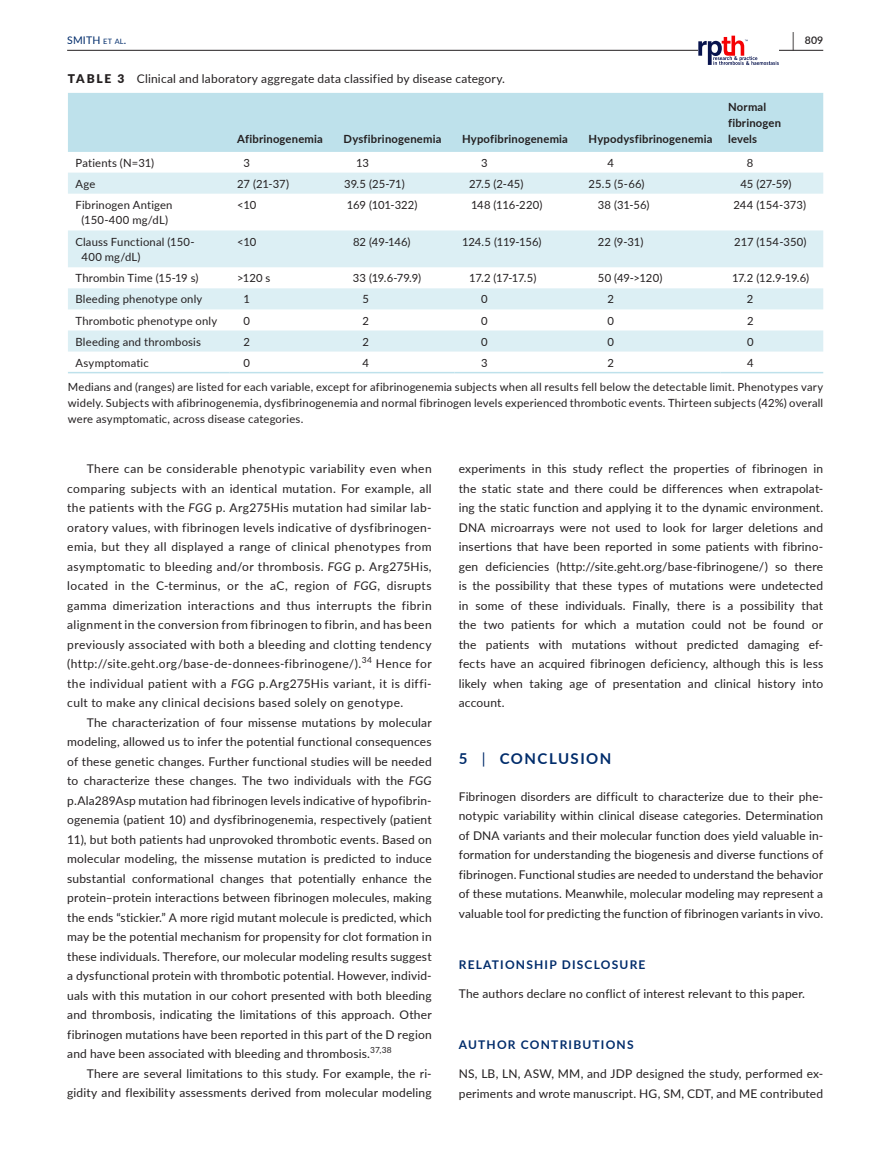
<style>
.page{position:relative;width:893px;height:1174px;background:#fff}
.page>*{position:absolute;margin:0;border:0;box-sizing:border-box;transform-origin:0 0}
.t1{font:600 19.5px "Lato";color:#231f20;scale:.48 1}
.t2{font:700 15px "Lato";letter-spacing:.1em;color:#002c6b}
.t3{font:12px/19.5px "Lato";letter-spacing:.015em;color:#231f20;text-align:justify}
.t4{font:700 12px "Lato";letter-spacing:.1em;color:#002c6b}
.t5{font:11.25px/15.8px "Lato";letter-spacing:.015em;color:#231f20;text-align:center}
.t6{font:700 11.25px/15.8px "Lato";letter-spacing:.02em;color:#231f20}
.t7{font:11.25px "Lato";letter-spacing:-.005em;color:#231f20}
.t8{font:10.5px "Lato";letter-spacing:.015em;color:#002c6b}
.t9{font:600 10.5px "Lato";color:#231f20}
.t10{font:8.4px "Lato";color:#231f20}
.s1{font-size:7.35px}
.s2{font-weight:900}
.s3{font-style:italic}
.s4{font-weight:400}
</style>
<div class="page">
<hr style="left:67px;top:50px;width:756px;height:1px;background:#231f20">
<svg style="left:698px;top:36px;width:81px;height:29px"></svg>
<div style="left:68px;top:93px;width:755px;height:59px;background:#bee1eb"></div>
<svg style="left:68px;top:173px;width:755px;height:178px;fill:#dceff4"></svg>
<hr style="left:68px;top:372px;width:162px;height:1px;background:#bee1eb">
<hr style="left:230px;top:372px;width:106px;height:1px;background:#bee1eb">
<hr style="left:336px;top:372px;width:118px;height:1px;background:#bee1eb">
<hr style="left:454px;top:372px;width:127px;height:1px;background:#bee1eb">
<hr style="left:581px;top:372px;width:139px;height:1px;background:#bee1eb">
<hr style="left:720px;top:372px;width:103px;height:1px;background:#bee1eb">
<h1 class="t1" style="left:792px;top:26px;width:7px">|</h1>
<p class="t8" style="left:67px;top:33px;width:61px">SMITH <span class="s1">et al</span>.</p>
<p class="t9" style="left:805px;top:33px;width:20px">809</p>
<p class="t3" style="left:68px;top:68px;width:439px"><span class="s2">TABLE 3</span> Clinical and laboratory aggregate data classified by disease category.</p>
<p class="t6" style="left:237px;top:130px;width:87px">Afibrinogenemia</p>
<p class="t6" style="left:343px;top:130px;width:99px">Dysfibrinogenemia</p>
<p class="t6" style="left:462px;top:130px;width:107px">Hypofibrinogenemia</p>
<p class="t6" style="left:589px;top:130px;width:126px">Hypodysfibrinogenemia</p>
<p class="t6" style="left:728px;top:99px;width:55px">Normal fibrinogen levels</p>
<p class="t5" style="left:75px;top:154px;width:80px">Patients (N=31)</p>
<p class="t5" style="left:244px;top:154px;width:8px">3</p>
<p class="t5" style="left:356px;top:154px;width:14px">13</p>
<p class="t5" style="left:481px;top:154px;width:8px">3</p>
<p class="t5" style="left:607px;top:154px;width:8px">4</p>
<p class="t5" style="left:747px;top:154px;width:8px">8</p>
<p class="t5" style="left:75px;top:175px;width:21px">Age</p>
<p class="t5" style="left:237px;top:175px;width:53px">27 (21-37)</p>
<p class="t5" style="left:344px;top:175px;width:62px">39.5 (25-71)</p>
<p class="t5" style="left:469px;top:175px;width:56px">27.5 (2-45)</p>
<p class="t5" style="left:589px;top:175px;width:57px">25.5 (5-66)</p>
<p class="t5" style="left:740px;top:175px;width:53px">45 (27-59)</p>
<p class="t5" style="left:75px;top:196px;width:99px">Fibrinogen Antigen (150-400 mg/dL)</p>
<p class="t5" style="left:237px;top:196px;width:21px">&lt;10</p>
<p class="t7" style="left:347px;top:197px;width:72px">169 (101-322)</p>
<p class="t5" style="left:471px;top:196px;width:73px">148 (116-220)</p>
<p class="t5" style="left:598px;top:196px;width:53px">38 (31-56)</p>
<p class="t5" style="left:734px;top:196px;width:74px">244 (154-373)</p>
<p class="t5" style="left:81px;top:233px;width:115px;text-align:left;text-indent:-6px">Clauss Functional (150-<br>400 mg/dL)</p>
<p class="t5" style="left:237px;top:233px;width:21px">&lt;10</p>
<p class="t5" style="left:353px;top:233px;width:59px">82 (49-146)</p>
<p class="t7" style="left:462px;top:233px;width:81px">124.5 (119-156)</p>
<p class="t5" style="left:598px;top:233px;width:47px">22 (9-31)</p>
<p class="t5" style="left:734px;top:233px;width:74px">217 (154-350)</p>
<p class="t5" style="left:75px;top:270px;width:125px">Thrombin Time (15-19 s)</p>
<p class="t5" style="left:237px;top:270px;width:35px">&gt;120 s</p>
<p class="t5" style="left:353px;top:270px;width:70px">33 (19.6-79.9)</p>
<p class="t5" style="left:469px;top:270px;width:69px">17.2 (17-17.5)</p>
<p class="t5" style="left:598px;top:270px;width:66px">50 (49-&gt;120)</p>
<p class="t5" style="left:732px;top:270px;width:79px">17.2 (12.9-19.6)</p>
<p class="t5" style="left:75px;top:291px;width:128px">Bleeding phenotype only</p>
<p class="t5" style="left:244px;top:291px;width:8px">1</p>
<p class="t5" style="left:362px;top:291px;width:8px">5</p>
<p class="t5" style="left:481px;top:291px;width:8px">0</p>
<p class="t5" style="left:607px;top:291px;width:8px">2</p>
<p class="t5" style="left:747px;top:291px;width:8px">2</p>
<p class="t5" style="left:75px;top:312px;width:143px">Thrombotic phenotype only</p>
<p class="t5" style="left:244px;top:312px;width:8px">0</p>
<p class="t5" style="left:362px;top:312px;width:8px">2</p>
<p class="t5" style="left:481px;top:312px;width:8px">0</p>
<p class="t5" style="left:607px;top:312px;width:8px">0</p>
<p class="t5" style="left:747px;top:312px;width:8px">2</p>
<p class="t5" style="left:75px;top:333px;width:127px">Bleeding and thrombosis</p>
<p class="t5" style="left:244px;top:333px;width:8px">2</p>
<p class="t5" style="left:362px;top:333px;width:8px">2</p>
<p class="t5" style="left:481px;top:333px;width:8px">0</p>
<p class="t5" style="left:608px;top:333px;width:8px">0</p>
<p class="t5" style="left:747px;top:333px;width:8px">0</p>
<p class="t5" style="left:75px;top:354px;width:75px">Asymptomatic</p>
<p class="t5" style="left:244px;top:354px;width:8px">0</p>
<p class="t5" style="left:362px;top:354px;width:8px">4</p>
<p class="t5" style="left:481px;top:354px;width:8px">3</p>
<p class="t5" style="left:608px;top:354px;width:8px">2</p>
<p class="t5" style="left:747px;top:354px;width:8px">4</p>
<p class="t5" style="left:68px;top:379px;width:757px;text-align:justify">Medians and (ranges) are listed for each variable, except for afibrinogenemia subjects when all results fell below the detectable limit. Phenotypes vary widely. Subjects with afibrinogenemia, dysfibrinogenemia and normal fibrinogen levels experienced thrombotic events. Thirteen subjects (42%) overall were asymptomatic, across disease categories.</p>
<p class="t3" style="left:67px;top:458px;width:366px;text-indent:20px">There can be considerable phenotypic variability even when comparing subjects with an identical mutation. For example, all the patients with the <span class="s3">FGG</span> p. Arg275His mutation had similar lab&shy;oratory values, with fibrinogen levels indicative of dysfibrinogen&shy;emia, but they all displayed a range of clinical phenotypes from asymptomatic to bleeding and/or thrombosis. <span class="s3">FGG</span> p. Arg275His, located in the C-terminus, or the aC, region of <span class="s3">FGG</span>, disrupts gamma dimerization interactions and thus interrupts the fibrin alignment in the conversion from fibrinogen to fibrin, and has been previously associated with both a bleeding and clotting tendency (http://site.geht.org/base-de-donnees-fibrinogene/).</p>
<p class="t10" style="left:362px;top:653px;width:12px">34</p>
<p class="t3" style="left:67px;top:653px;width:366px;text-indent:309px">Hence for the individual patient with a <span class="s3">FGG</span> p.Arg275His variant, it is diffi&shy;cult to make any clinical decisions based solely on genotype.</p>
<p class="t3" style="left:67px;top:712px;width:366px;text-indent:20px">The characterization of four missense mutations by molecular modeling, allowed us to infer the potential functional consequences of these genetic changes. Further functional studies will be needed to characterize these changes. The two individuals with the <span class="s3">FGG </span>p.Ala289Asp mutation had fibrinogen levels indicative of hypofibrin&shy;ogenemia (patient 10) and dysfibrinogenemia, respectively (patient 11), but both patients had unprovoked thrombotic events. Based on molecular modeling, the missense mutation is predicted to induce substantial conformational changes that potentially enhance the protein–protein interactions between fibrinogen molecules, making the ends “stickier.” A more rigid mutant molecule is predicted, which may be the potential mechanism for propensity for clot formation in these individuals. Therefore, our molecular modeling results suggest a dysfunctional protein with thrombotic potential. However, individ&shy;uals with this mutation in our cohort presented with both bleeding and thrombosis, indicating the limitations of this approach. Other fibrinogen mutations have been reported in this part of the D region and have been associated with bleeding and thrombosis.</p>
<p class="t10" style="left:370px;top:1043px;width:23px">37,38</p>
<p class="t3" style="left:67px;top:1063px;width:366px;text-align:right">There are several limitations to this study. For example, the ri&shy;gidity and flexibility assessments derived from molecular modeling</p>
<p class="t3" style="left:459px;top:458px;width:366px">experiments in this study reflect the properties of fibrinogen in the static state and there could be differences when extrapolat&shy;ing the static function and applying it to the dynamic environment.<br>DNA microarrays were not used to look for larger deletions and insertions that have been reported in some patients with fibrino&shy;gen deficiencies (http://site.geht.org/base-fibrinogene/) so there is the possibility that these types of mutations were undetected in some of these individuals. Finally, there is a possibility that the two patients for which a mutation could not be found or the patients with mutations without predicted damaging ef&shy;fects have an acquired fibrinogen deficiency, although this is less likely when taking age of presentation and clinical history into account.</p>
<p class="t2" style="left:459px;top:747px;width:154px">5 <span class="s4">|</span> CONCLUSION</p>
<p class="t3" style="left:459px;top:786px;width:366px">Fibrinogen disorders are difficult to characterize due to their phe&shy;notypic variability within clinical disease categories. Determination of DNA variants and their molecular function does yield valuable in&shy;formation for understanding the biogenesis and diverse functions of fibrinogen. Functional studies are needed to understand the behavior of these mutations. Meanwhile, molecular modeling may represent a valuable tool for predicting the function of fibrinogen variants in vivo.</p>
<p class="t4" style="left:459px;top:955px;width:188px">RELATIONSHIP DISCLOSURE</p>
<p class="t3" style="left:459px;top:983px;width:348px">The authors declare no conflict of interest relevant to this paper.</p>
<p class="t4" style="left:459px;top:1036px;width:176px">AUTHOR CONTRIBUTIONS</p>
<p class="t3" style="left:459px;top:1063px;width:366px">NS, LB, LN, ASW, MM, and JDP designed the study, performed ex&shy;periments and wrote manuscript. HG, SM, CDT, and ME contributed</p>
</div>
